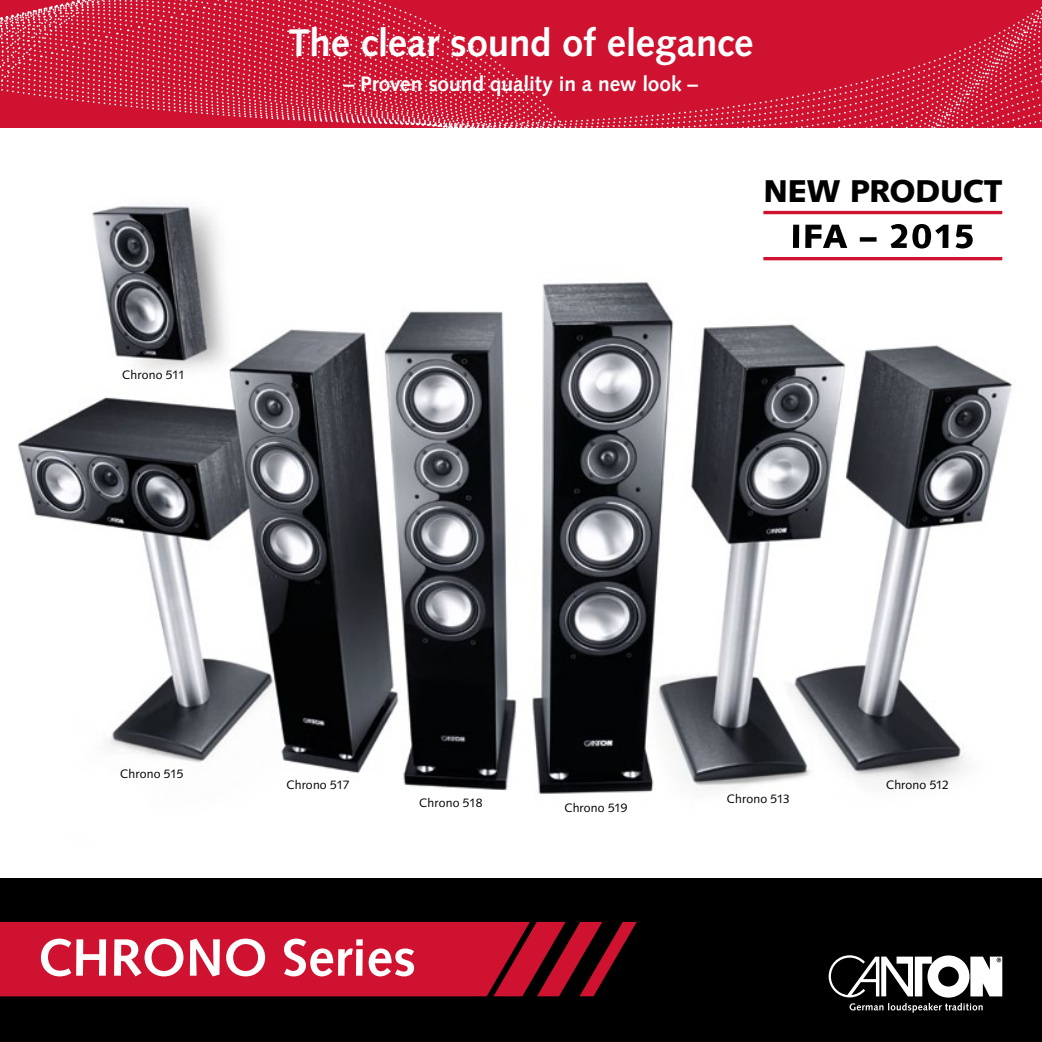
<style>
.page{position:relative;width:1042px;height:1042px;background:#fff}
.page>*{position:absolute;margin:0;border:0;box-sizing:border-box;transform-origin:0 0}
.t1{font:700 52.5px "Syntax LT";color:#fff}
.t2{font:700 38.5px "Syntax LT";letter-spacing:-.005em;color:#fff}
.t3{font:900 31.5px "Syntax LT";letter-spacing:-.025em;color:#000}
.t4{font:700 21px "Syntax LT";letter-spacing:-.005em;color:#fff}
.t5{font:12.25px "Syntax LT";letter-spacing:.01em;color:#000}
</style>
<div class="page">
<img style="left:18px;top:206px;width:994px;height:588px">
<div style="left:0;top:878px;width:1042px;height:164px;background:#000"></div>
<svg style="left:828px;top:955px;width:174px;height:42px"></svg>
<svg style="left:849px;top:1003px;width:133px;height:9px"></svg>
<hr style="left:763px;top:257px;width:239px;height:3px;background:#ce1230">
<hr style="left:763px;top:211px;width:239px;height:3px;background:#ce1230">
<svg style="left:0;top:922px;width:637px;height:74px;background:#b9102b"></svg>
<svg style="left:793px;top:224px;width:180px;height:25px"></svg>
<svg style="left:292px;top:0;width:481px;height:128px;background:#cf1a37"></svg>
<svg style="left:294px;top:0;width:469px;height:128px;background:#d01e3a"></svg>
<svg style="left:0;top:0;width:292px;height:128px;background:#d22642"></svg>
<svg style="left:793px;top:0;width:249px;height:128px;background:#d01d39"></svg>
<p class="t5" style="left:122px;top:367px;width:64px">Chrono 511</p>
<h2 class="t2" style="left:288px;top:20px;width:466px">The clear sound of elegance</h2>
<h3 class="t4" style="left:344px;top:71px;width:356px">– Proven sound quality in a new look –</h3>
<h3 class="t3" style="left:763px;top:172px;width:240px">NEW PRODUCT</h3>
<p class="t5" style="left:120px;top:766px;width:65px">Chrono 515</p>
<p class="t5" style="left:286px;top:778px;width:65px">Chrono 517</p>
<p class="t5" style="left:419px;top:795px;width:65px">Chrono 518</p>
<p class="t5" style="left:564px;top:800px;width:65px">Chrono 519</p>
<p class="t5" style="left:727px;top:791px;width:65px">Chrono 513</p>
<p class="t5" style="left:886px;top:778px;width:65px">Chrono 512</p>
<h1 class="t1" style="left:37px;top:927px;width:380px">CHRONO Series</h1>
</div>
